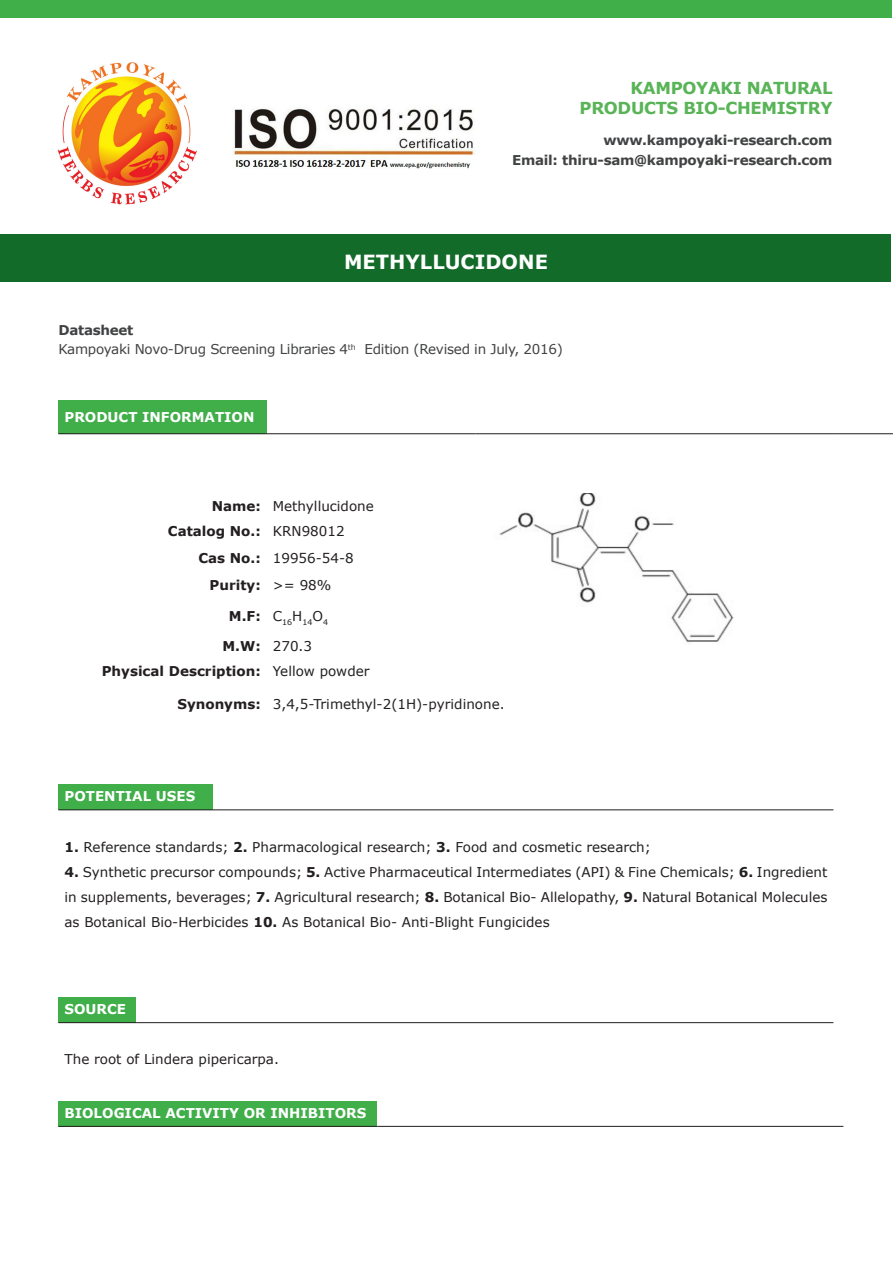
<style>
.page{position:relative;width:893px;height:1263px;background:#fff}
.page>*{position:absolute;margin:0;border:0;box-sizing:border-box;transform-origin:0 0}
.t1{font:700 19.5px "Verdana";color:#fff}
.t2{font:700 16.5px "Verdana";letter-spacing:-.02em;color:#59b457}
.t3{font:13.5px/25.2px "Verdana";color:#231f20;text-align:justify}
.t4{font:700 13.5px "Verdana";letter-spacing:-.02em;color:#414243}
.t5{font:700 13.5px "Verdana";color:#fff}
.t6{font:700 13.5px "Verdana";color:#231f20}
.t7{font:13.5px "Verdana";letter-spacing:-.02em;color:#414243}
.t8{font:7.8px "Verdana";color:#231f20}
.s1{font-weight:700}
</style>
<div class="page">
<img style="left:232px;top:108px;width:243px;height:61px">
<img style="left:57px;top:62px;width:140px;height:143px">
<div style="left:0;top:0;width:892px;height:17px;background:#40ae49"></div>
<div style="left:0;top:235px;width:890px;height:47px;background:#136b29"></div>
<div style="left:58px;top:400px;width:209px;height:34px;background:#40ae49"></div>
<hr style="left:58px;top:433px;width:209px;height:1px;background:#231f20">
<hr style="left:267px;top:433px;width:208px;height:1px;background:#231f20">
<hr style="left:475px;top:433px;width:359px;height:1px;background:#231f20">
<hr style="left:834px;top:433px;width:59px;height:1px;background:#231f20">
<img style="left:499px;top:493px;width:235px;height:151px">
<div style="left:58px;top:785px;width:155px;height:25px;background:#40ae49"></div>
<hr style="left:58px;top:810px;width:155px;height:1px;background:#231f20">
<hr style="left:213px;top:810px;width:620px;height:1px;background:#231f20">
<div style="left:58px;top:997px;width:78px;height:26px;background:#40ae49"></div>
<hr style="left:58px;top:1022px;width:78px;height:1px;background:#231f20">
<hr style="left:136px;top:1022px;width:697px;height:1px;background:#231f20">
<div style="left:58px;top:1101px;width:319px;height:25px;background:#40ae49"></div>
<hr style="left:58px;top:1126px;width:319px;height:1px;background:#231f20">
<hr style="left:377px;top:1126px;width:466px;height:1px;background:#231f20">
<p class="t2" style="left:631px;top:78px;width:203px">KAMPOYAKI NATURAL</p>
<p class="t2" style="left:580px;top:97px;width:254px">PRODUCTS BIO-CHEMISTRY</p>
<p class="t4" style="left:603px;top:132px;width:231px">www.kampoyaki-research.com</p>
<p class="t4" style="left:512px;top:151px;width:322px">Email: thiru-sam@kampoyaki-research.com</p>
<p class="t1" style="left:344px;top:249px;width:205px">METHYLLUCIDONE</p>
<p class="t4" style="left:58px;top:321px;width:76px">Datasheet</p>
<p class="t7" style="left:58px;top:341px;width:506px">Kampoyaki Novo-Drug Screening Libraries 4<sup>th</sup> Edition (Revised in July, 2016)</p>
<p class="t5" style="left:64px;top:409px;width:192px">PRODUCT INFORMATION</p>
<p class="t6" style="left:212px;top:497px;width:51px">Name:</p>
<p class="t3" style="left:273px;top:494px;width:103px">Methyllucidone</p>
<p class="t6" style="left:168px;top:522px;width:94px">Catalog No.:</p>
<p class="t3" style="left:273px;top:519px;width:73px">KRN98012</p>
<p class="t6" style="left:198px;top:549px;width:64px">Cas No.:</p>
<p class="t3" style="left:273px;top:545px;width:82px">19956-54-8</p>
<p class="t6" style="left:210px;top:576px;width:53px">Purity:</p>
<p class="t3" style="left:273px;top:572px;width:60px">&gt;= 98%</p>
<p class="t6" style="left:229px;top:607px;width:33px">M.F:</p>
<p class="t8" style="left:273px;top:618px;width:57px"><sup>C</sup>16<sup>H</sup>14<sup>O</sup>4</p>
<p class="t6" style="left:222px;top:638px;width:40px">M.W:</p>
<p class="t3" style="left:273px;top:634px;width:41px">270.3</p>
<p class="t6" style="left:102px;top:662px;width:161px">Physical Description:</p>
<p class="t3" style="left:273px;top:659px;width:98px">Yellow powder</p>
<p class="t6" style="left:177px;top:695px;width:85px">Synonyms:</p>
<p class="t3" style="left:273px;top:692px;width:233px">3,4,5-Trimethyl-2(1H)-pyridinone.</p>
<p class="t5" style="left:64px;top:787px;width:132px">POTENTIAL USES</p>
<p class="t3" style="left:64px;top:834px;width:588px"><span class="s1">1.</span> Reference standards; <span class="s1">2.</span> Pharmacological research; <span class="s1">3.</span> Food and cosmetic research;</p>
<p class="t3" style="left:64px;top:859px;width:764px"><span class="s1">4.</span> Synthetic precursor compounds; <span class="s1">5.</span> Active Pharmaceutical Intermediates (API) &amp; Fine Chemicals; <span class="s1">6.</span> Ingredient in supplements, beverages; <span class="s1">7.</span> Agricultural research; <span class="s1">8.</span> Botanical Bio- Allelopathy, <span class="s1">9.</span> Natural Botanical Molecules as Botanical Bio-Herbicides <span class="s1">10.</span> As Botanical Bio- Anti-Blight Fungicides</p>
<p class="t5" style="left:64px;top:1000px;width:63px">SOURCE</p>
<p class="t3" style="left:64px;top:1047px;width:216px">The root of Lindera pipericarpa.</p>
<p class="t5" style="left:64px;top:1104px;width:303px">BIOLOGICAL ACTIVITY OR INHIBITORS</p>
</div>
